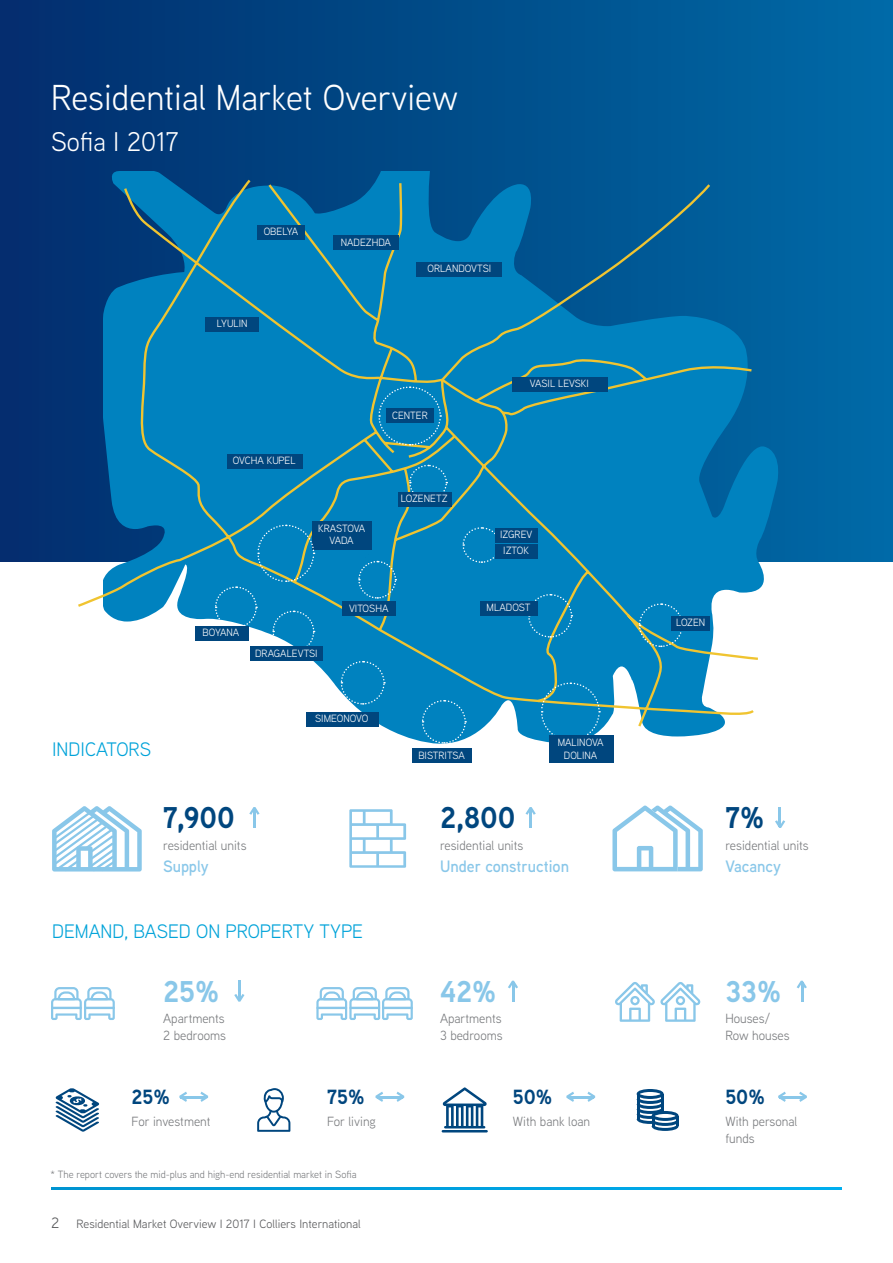
<style>
.page{position:relative;width:893px;height:1263px;background:#fff}
.page>*{position:absolute;margin:0;border:0;box-sizing:border-box;transform-origin:0 0}
.t1{font:36px "Aaux Next";color:#fff}
.t2{font:700 30px "Aaux Next";color:#00467e}
.t3{font:700 30px "Aaux Next";color:#89c7e9}
.t4{font:27px "Aaux Next";color:#fff}
.t5{font:700 20.55px "Aaux Next";color:#00467e}
.t6{font:19.5px "Aaux Next";color:#00a3d9}
.t7{font:600 16.5px "Aaux Next";color:#89c7e9}
.t8{font:13.2px/17px "Aaux Next";color:#787a7d}
.t9{font:12px "Aaux Next";color:#57585a}
.t10{font:10.5px/12.6px "Aaux Next";color:#fff;text-align:center}
.t11{font:10.5px "Aaux Next";color:#787a7d}
.t12{font:10.5px/12.6px "Aaux Next";letter-spacing:-.025em;color:#fff;text-align:center}
.s1{font-size:15px}
</style>
<div class="page">
<svg style="left:51px;top:1187px;width:791px;height:3px;background:#00a0de"></svg>
<div style="left:0;top:0;width:893px;height:561px;background:linear-gradient(to right,#022d6d,#006aa6)"></div>
<hr style="left:512px;top:982px;width:2px;height:20px;background:#89c7e9">
<hr style="left:801px;top:982px;width:2px;height:20px;background:#89c7e9">
<svg style="left:234px;top:981px;width:10px;height:21px"></svg>
<svg style="left:508px;top:981px;width:10px;height:7px"></svg>
<svg style="left:249px;top:807px;width:11px;height:21px"></svg>
<svg style="left:525px;top:807px;width:11px;height:21px"></svg>
<svg style="left:775px;top:807px;width:10px;height:21px"></svg>
<svg style="left:797px;top:981px;width:10px;height:7px"></svg>
<svg style="left:349px;top:809px;width:57px;height:59px"></svg>
<svg style="left:443px;top:1087px;width:44px;height:41px"></svg>
<hr style="left:442px;top:1130px;width:46px;height:2px;background:#00467e">
<svg style="left:637px;top:1089px;width:42px;height:42px"></svg>
<svg style="left:257px;top:1088px;width:33px;height:44px"></svg>
<hr style="left:779px;top:1096px;width:26px;height:2px;background:#89c7e9">
<svg style="left:778px;top:1091px;width:8px;height:11px"></svg>
<svg style="left:799px;top:1091px;width:8px;height:11px"></svg>
<hr style="left:568px;top:1096px;width:25px;height:2px;background:#89c7e9">
<svg style="left:566px;top:1092px;width:8px;height:10px"></svg>
<svg style="left:587px;top:1091px;width:8px;height:11px"></svg>
<svg style="left:104px;top:171px;width:674px;height:573px"></svg>
<svg style="left:76px;top:177px;width:684px;height:551px;background:#1f85b7"></svg>
<div style="left:257px;top:225px;width:48px;height:14px;background:#00467e"></div>
<div style="left:333px;top:235px;width:66px;height:15px;background:#00467e"></div>
<div style="left:416px;top:262px;width:86px;height:15px;background:#00467e"></div>
<div style="left:513px;top:377px;width:95px;height:15px;background:#00467e"></div>
<div style="left:227px;top:454px;width:75px;height:15px;background:#00467e"></div>
<div style="left:313px;top:521px;width:59px;height:28px;background:#00467e"></div>
<div style="left:206px;top:317px;width:53px;height:15px;background:#00467e"></div>
<svg style="left:357px;top:560px;width:40px;height:39px;background:#198bb9"></svg>
<svg style="left:340px;top:660px;width:46px;height:45px;background:#158cc4"></svg>
<svg style="left:214px;top:524px;width:101px;height:129px;background:#2491bf"></svg>
<svg style="left:421px;top:699px;width:46px;height:45px;background:#138bc3"></svg>
<svg style="left:540px;top:682px;width:61px;height:60px;background:#1588b7"></svg>
<svg style="left:638px;top:603px;width:46px;height:45px;background:#1e8bb4"></svg>
<svg style="left:527px;top:593px;width:46px;height:45px;background:#1689b8"></svg>
<svg style="left:462px;top:526px;width:39px;height:38px"></svg>
<svg style="left:408px;top:464px;width:40px;height:28px"></svg>
<svg style="left:378px;top:386px;width:64px;height:60px;background:#107caf"></svg>
<div style="left:398px;top:492px;width:54px;height:14px;background:#00467e"></div>
<div style="left:342px;top:601px;width:54px;height:15px;background:#00467e"></div>
<div style="left:195px;top:626px;width:53px;height:14px;background:#00467e"></div>
<div style="left:251px;top:646px;width:72px;height:15px;background:#00467e"></div>
<div style="left:306px;top:712px;width:72px;height:14px;background:#00467e"></div>
<div style="left:412px;top:748px;width:60px;height:15px;background:#00467e"></div>
<div style="left:671px;top:616px;width:39px;height:14px;background:#00467e"></div>
<div style="left:549px;top:736px;width:64px;height:27px;background:#00467e"></div>
<div style="left:480px;top:601px;width:57px;height:15px;background:#00467e"></div>
<div style="left:495px;top:528px;width:43px;height:15px;background:#00467e"></div>
<div style="left:495px;top:544px;width:43px;height:15px;background:#00467e"></div>
<svg style="left:612px;top:805px;width:91px;height:66px"></svg>
<svg style="left:51px;top:987px;width:64px;height:33px"></svg>
<svg style="left:316px;top:987px;width:97px;height:33px"></svg>
<svg style="left:615px;top:982px;width:85px;height:40px"></svg>
<svg style="left:55px;top:1088px;width:44px;height:44px"></svg>
<hr style="left:377px;top:1096px;width:25px;height:2px;background:#89c7e9">
<svg style="left:375px;top:1092px;width:8px;height:10px"></svg>
<svg style="left:396px;top:1091px;width:8px;height:11px"></svg>
<hr style="left:181px;top:1096px;width:25px;height:2px;background:#89c7e9">
<svg style="left:179px;top:1091px;width:8px;height:11px"></svg>
<svg style="left:200px;top:1091px;width:8px;height:11px"></svg>
<svg style="left:52px;top:806px;width:90px;height:66px"></svg>
<h1 class="t1" style="left:51px;top:73px;width:408px">Residential Market Overview</h1>
<h3 class="t4" style="left:51px;top:123px;width:129px">Sofia I 2017</h3>
<p class="t10" style="left:264px;top:225px;width:36px">OBELYA</p>
<p class="t10" style="left:217px;top:317px;width:32px">LYULIN</p>
<p class="t10" style="left:341px;top:236px;width:52px">NADEZHDA</p>
<p class="t10" style="left:427px;top:261px;width:65px">ORLANDOVTSI</p>
<p class="t10" style="left:233px;top:454px;width:64px">OVCHA KUPEL</p>
<p class="t12" style="left:318px;top:521px;width:49px">KRASTOVA<br>VADA</p>
<p class="t10" style="left:392px;top:409px;width:37px">CENTER</p>
<p class="t10" style="left:401px;top:492px;width:48px">LOZENETZ</p>
<p class="t10" style="left:203px;top:626px;width:38px">BOYANA</p>
<p class="t10" style="left:349px;top:601px;width:41px">VITOSHA</p>
<p class="t10" style="left:530px;top:377px;width:61px">VASIL LEVSKI</p>
<p class="t10" style="left:500px;top:526px;width:34px;line-height:16px">IZGREV<br>IZTOK</p>
<p class="t10" style="left:487px;top:601px;width:45px">MLADOST</p>
<p class="t10" style="left:255px;top:646px;width:64px">DRAGALEVTSI</p>
<p class="t10" style="left:676px;top:616px;width:31px">LOZEN</p>
<h3 class="t6" style="left:52px;top:736px;width:101px">INDICATORS</h3>
<p class="t10" style="left:315px;top:712px;width:55px">SIMEONOVO</p>
<p class="t10" style="left:418px;top:748px;width:48px">BISTRITSA</p>
<p class="t10" style="left:558px;top:736px;width:47px">MALINOVA<br>DOLINA</p>
<h2 class="t2" style="left:163px;top:796px;width:73px">7,900</h2>
<h2 class="t2" style="left:440px;top:796px;width:77px">2,800</h2>
<h2 class="t2" style="left:725px;top:796px;width:40px">7%</h2>
<p class="t8" style="left:163px;top:836px;width:85px">residential units</p>
<p class="t8" style="left:440px;top:836px;width:85px">residential units</p>
<p class="t8" style="left:725px;top:836px;width:85px">residential units</p>
<p class="t7" style="left:163px;top:854px;width:47px">Supply</p>
<p class="t7" style="left:440px;top:854px;width:130px">Under construction</p>
<p class="t7" style="left:725px;top:854px;width:57px">Vacancy</p>
<h3 class="t6" style="left:52px;top:918px;width:312px">DEMAND, BASED ON PROPERTY TYPE</h3>
<h2 class="t3" style="left:163px;top:970px;width:58px">25%</h2>
<h2 class="t3" style="left:440px;top:970px;width:58px">42%</h2>
<p class="t8" style="left:163px;top:1009px;width:64px">Apartments<br>2 bedrooms</p>
<p class="t8" style="left:440px;top:1009px;width:64px">Apartments<br>3 bedrooms</p>
<h2 class="t3" style="left:725px;top:970px;width:57px">33%</h2>
<p class="t8" style="left:725px;top:1009px;width:66px">Houses/<br>Row houses</p>
<h3 class="t5" style="left:132px;top:1082px;width:40px">25%</h3>
<p class="t8" style="left:132px;top:1112px;width:80px">For investment</p>
<h3 class="t5" style="left:327px;top:1082px;width:39px">75%</h3>
<h3 class="t5" style="left:513px;top:1082px;width:41px">50%</h3>
<h3 class="t5" style="left:725px;top:1082px;width:41px">50%</h3>
<p class="t8" style="left:327px;top:1112px;width:50px">For living</p>
<p class="t8" style="left:513px;top:1112px;width:79px">With bank loan</p>
<p class="t8" style="left:725px;top:1112px;width:73px">With personal funds</p>
<p class="t11" style="left:51px;top:1167px;width:308px">* The report covers the mid-plus and high-end residential market in Sofia</p>
<p class="t9" style="left:51px;top:1215px;width:311px"><span class="s1">2</span> Residential Market Overview I 2017 I Colliers International</p>
</div>
